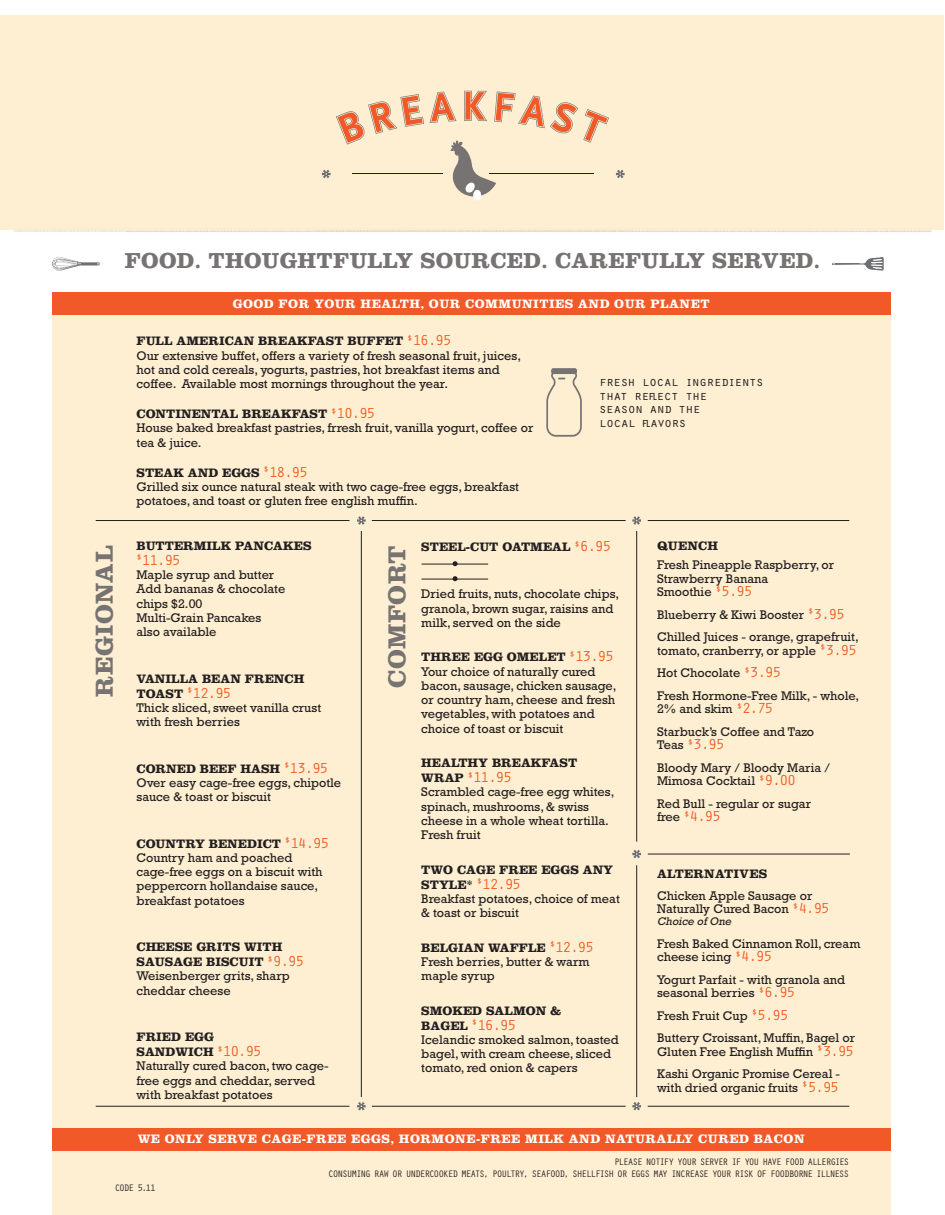
<style>
.page{position:relative;width:945px;height:1215px;background:#fff}
.page>*{position:absolute;margin:0;border:0;box-sizing:border-box;transform-origin:0 0}
.t1{font:700 25.5px "Clarendon";letter-spacing:.015em;color:#767372}
.t2{font:700 22.5px "Clarendon";letter-spacing:.015em;color:#767372}
.Menu_Item{font:15px "Orator Std";letter-spacing:-.1em;color:#f25b21}
.Sidebar_copy{font:13.5px "Orator Std";letter-spacing:-.065em;color:#231f20}
.menu_description{font:12.75px/14.2px "Rockwell Std";color:#231f20}
.Menu_Item-2{font:700 12.75px/15px "Clarendon";color:#231f20}
.Menu_Item-3{font:700 12.75px "Clarendon";letter-spacing:.04em;color:#fff}
.menu_description-2{font:italic 11.25px "Rockwell Std";color:#231f20}
.Sidebar_copy-2{font:9.75px "Orator Std";letter-spacing:-.13em;color:#231f20}
.s1{font-family:"Orator Std";font-weight:400;font-size:15px;color:#f25b21}
.s2{font-family:"Clarendon";font-weight:700;font-size:12.75px;color:#231f20}
.s3{font-family:"Orator Std";font-size:15px;color:#f25b21}
</style>
<div class="page">
<div style="left:0;top:15px;width:944px;height:215px;background:#feefd2"></div>
<svg style="left:336px;top:94px;width:88px;height:51px"></svg>
<div style="left:52px;top:293px;width:838px;height:922px;background:#feefd2"></div>
<hr style="left:352px;top:174px;width:90px;height:1px;background:#231f20">
<svg style="left:430px;top:91px;width:179px;height:110px"></svg>
<svg style="left:14px;top:230px;width:917px;height:2px"></svg>
<svg style="left:632px;top:1102px;width:9px;height:9px"></svg>
<svg style="left:357px;top:1102px;width:9px;height:9px"></svg>
<hr style="left:648px;top:1106px;width:201px;height:1px;background:#231f20">
<hr style="left:372px;top:1106px;width:254px;height:1px;background:#231f20">
<hr style="left:96px;top:1106px;width:253px;height:1px;background:#231f20">
<svg style="left:546px;top:368px;width:36px;height:69px"></svg>
<svg style="left:322px;top:170px;width:9px;height:8px"></svg>
<svg style="left:616px;top:170px;width:9px;height:8px"></svg>
<div style="left:52px;top:293px;width:839px;height:22px;background:#f15929"></div>
<div style="left:52px;top:1128px;width:839px;height:22px;background:#f15929"></div>
<hr style="left:648px;top:854px;width:202px;height:1px;background:#231f20">
<svg style="left:632px;top:516px;width:9px;height:9px"></svg>
<svg style="left:632px;top:850px;width:9px;height:8px"></svg>
<svg style="left:357px;top:516px;width:9px;height:9px"></svg>
<hr style="left:361px;top:531px;width:1px;height:566px;background:#231f20">
<hr style="left:636px;top:531px;width:1px;height:311px;background:#231f20">
<hr style="left:648px;top:520px;width:201px;height:1px;background:#231f20">
<hr style="left:372px;top:520px;width:254px;height:1px;background:#231f20">
<hr style="left:96px;top:520px;width:253px;height:1px;background:#231f20">
<hr style="left:636px;top:865px;width:1px;height:232px;background:#231f20">
<hr style="left:422px;top:564px;width:66px;height:1px;background:#231f20">
<svg style="left:453px;top:561px;width:5px;height:5px"></svg>
<hr style="left:422px;top:579px;width:66px;height:1px;background:#231f20">
<svg style="left:453px;top:576px;width:5px;height:5px"></svg>
<p class="t2" style="left:125px;top:247px;width:697px">FOOD. THOUGHTFULLY SOURCED. CAREFULLY SERVED.</p>
<p class="Menu_Item-3" style="left:233px;top:296px;width:478px">GOOD FOR YOUR HEALTH, OUR COMMUNITIES AND OUR PLANET</p>
<p class="Menu_Item-2" style="left:136px;top:333px;width:317px">FULL AMERICAN BREAKFAST BUFFET <sup>$</sup><span class="s1">16.95</span></p>
<p class="menu_description" style="left:136px;top:348px;width:386px">Our extensive buffet, offers a variety of fresh seasonal fruit, juices, hot and cold cereals, yogurts, pastries, hot breakfast items and coffee. Available most mornings throughout the year.</p>
<p class="Menu_Item-2" style="left:136px;top:406px;width:241px">CONTINENTAL BREAKFAST <sup>$</sup><span class="s1">10.95</span></p>
<p class="menu_description" style="left:136px;top:421px;width:398px">House baked breakfast pastries, frresh fruit, vanilla yogurt, coffee or tea &amp; juice.</p>
<p class="Menu_Item-2" style="left:136px;top:465px;width:173px">STEAK AND EGGS <sup>$</sup><span class="s1">18.95</span></p>
<p class="menu_description" style="left:136px;top:479px;width:384px">Grilled six ounce natural steak with two cage-free eggs, breakfast potatoes, and toast or gluten free english muffin.</p>
<p class="Sidebar_copy" style="left:599px;top:372px;width:167px">fresh local ingredients</p>
<p class="Sidebar_copy" style="left:599px;top:386px;width:110px">that reflect the</p>
<p class="Sidebar_copy" style="left:599px;top:399px;width:103px">season and the</p>
<p class="Sidebar_copy" style="left:599px;top:413px;width:89px">local flavors</p>
<p class="Menu_Item-2" style="left:136px;top:538px;width:177px">BUTTERMILK PANCAKES</p>
<p class="Menu_Item" style="left:136px;top:549px;width:46px"><sup>$</sup>11.95</p>
<p class="menu_description" style="left:136px;top:568px;width:139px">Maple syrup and butter</p>
<p class="menu_description" style="left:136px;top:582px;width:150px">Add bananas &amp; chocolate chips $2.00</p>
<p class="menu_description" style="left:136px;top:610px;width:126px">Multi-Grain Pancakes also available</p>
<p class="Menu_Item-2" style="left:136px;top:671px;width:169px">VANILLA BEAN FRENCH<br>TOAST <sup>$</sup><span class="s1">12.95</span></p>
<p class="menu_description" style="left:136px;top:700px;width:186px">Thick sliced, sweet vanilla crust with fresh berries</p>
<p class="Menu_Item-2" style="left:136px;top:761px;width:194px">CORNED BEEF HASH <sup>$</sup><span class="s1">13.95</span></p>
<p class="menu_description" style="left:136px;top:775px;width:206px">Over easy cage-free eggs, chipotle sauce &amp; toast or biscuit</p>
<p class="Menu_Item-2" style="left:136px;top:836px;width:194px">COUNTRY BENEDICT <sup>$</sup><span class="s1">14.95</span></p>
<p class="menu_description" style="left:136px;top:850px;width:188px">Country ham and poached cage-free eggs on a biscuit with peppercorn hollandaise sauce, breakfast potatoes</p>
<p class="Menu_Item-2" style="left:136px;top:939px;width:169px">CHEESE GRITS WITH<br>SAUSAGE BISCUIT <sup>$</sup><span class="s1">9.95</span></p>
<p class="menu_description" style="left:136px;top:969px;width:155px">Weisenberger grits, sharp cheddar cheese</p>
<p class="Menu_Item-2" style="left:136px;top:1029px;width:127px">FRIED EGG<br>SANDWICH <sup>$</sup><span class="s1">10.95</span></p>
<p class="menu_description" style="left:136px;top:1059px;width:194px">Naturally cured bacon, two cage&shy;free eggs and cheddar, served with breakfast potatoes</p>
<p class="t1" style="left:89px;top:697px;width:153px;rotate:-90deg">REGIONAL</p>
<p class="t1" style="left:381px;top:688px;width:144px;rotate:-90deg">COMFORT</p>
<p class="Menu_Item-2" style="left:421px;top:539px;width:192px">STEEL-CUT OATMEAL <sup>$</sup><span class="s1">6.95</span></p>
<p class="menu_description" style="left:421px;top:587px;width:199px">Dried fruits, nuts, chocolate chips, granola, brown sugar, raisins and milk, served on the side</p>
<p class="Menu_Item-2" style="left:421px;top:649px;width:194px">THREE EGG OMELET <sup>$</sup><span class="s1">13.95</span></p>
<p class="menu_description" style="left:421px;top:664px;width:197px">Your choice of naturally cured bacon, sausage, chicken sausage, or country ham, cheese and fresh vegetables, with potatoes and choice of toast or biscuit</p>
<p class="Menu_Item-2" style="left:421px;top:755px;width:157px">HEALTHY BREAKFAST</p>
<p class="Menu_Item" style="left:421px;top:766px;width:92px"><span class="s2">WRAP</span> <sup>$</sup>11.95</p>
<p class="menu_description" style="left:421px;top:785px;width:195px">Scrambled cage-free egg whites, spinach, mushrooms, &amp; swiss cheese in a whole wheat tortilla.<br>Fresh fruit</p>
<p class="Menu_Item-2" style="left:421px;top:862px;width:193px">TWO CAGE FREE EGGS ANY<br>STYLE* <sup>$</sup><span class="s1">12.95</span></p>
<p class="menu_description" style="left:421px;top:891px;width:200px">Breakfast potatoes, choice of meat &amp; toast or biscuit</p>
<p class="Menu_Item-2" style="left:421px;top:940px;width:174px">BELGIAN WAFFLE <sup>$</sup><span class="s1">12.95</span></p>
<p class="menu_description" style="left:421px;top:954px;width:170px">Fresh berries, butter &amp; warm maple syrup</p>
<p class="Menu_Item-2" style="left:421px;top:1003px;width:142px">SMOKED SALMON &amp;<br>BAGEL <sup>$</sup><span class="s1">16.95</span></p>
<p class="menu_description" style="left:421px;top:1032px;width:199px">Icelandic smoked salmon, toasted bagel, with cream cheese, sliced tomato, red onion &amp; capers</p>
<p class="Menu_Item-2" style="left:657px;top:538px;width:63px">QUENCH</p>
<p class="menu_description" style="left:657px;top:558px;width:179px;line-height:13.5px">Fresh Pineapple Raspberry, or<br>Strawberry Banana<br>Smoothie <sup>$</sup><span class="s3">5.95</span></p>
<p class="menu_description" style="left:657px;top:607px;width:190px">Blueberry &amp; Kiwi Booster <sup>$</sup><span class="s3">3.95</span></p>
<p class="menu_description" style="left:657px;top:630px;width:203px;line-height:13.5px">Chilled Juices - orange, grapefruit, tomato, cranberry, or apple <sup>$</sup><span class="s3">3.95</span></p>
<p class="menu_description" style="left:657px;top:666px;width:126px">Hot Chocolate <sup>$</sup><span class="s3">3.95</span></p>
<p class="menu_description" style="left:657px;top:689px;width:204px;line-height:13.5px">Fresh Hormone-Free Milk, - whole,<br>2% and skim <sup>$</sup><span class="s3">2.75</span></p>
<p class="menu_description" style="left:657px;top:725px;width:159px;line-height:13.5px">Starbuck’s Coffee and Tazo<br>Teas <sup>$</sup><span class="s3">3.95</span></p>
<p class="menu_description" style="left:657px;top:761px;width:174px;line-height:13.5px">Bloody Mary / Bloody Maria /<br>Mimosa Cocktail <sup>$</sup><span class="s3">9.00</span></p>
<p class="menu_description" style="left:657px;top:797px;width:155px;line-height:13.5px">Red Bull - regular or sugar free <sup>$</sup><span class="s3">4.95</span></p>
<p class="Menu_Item-2" style="left:657px;top:866px;width:112px">ALTERNATIVES</p>
<p class="menu_description" style="left:657px;top:888px;width:174px;line-height:13.5px">Chicken Apple Sausage or<br>Naturally Cured Bacon <sup>$</sup><span class="s3">4.95</span></p>
<p class="menu_description-2" style="left:657px;top:915px;width:78px">Choice of One</p>
<p class="menu_description" style="left:657px;top:936px;width:205px;line-height:13.5px">Fresh Baked Cinnamon Roll, cream cheese icing <sup>$</sup><span class="s3">4.95</span></p>
<p class="menu_description" style="left:657px;top:972px;width:190px;line-height:13.5px">Yogurt Parfait - with granola and seasonal berries <sup>$</sup><span class="s3">6.95</span></p>
<p class="menu_description" style="left:657px;top:1008px;width:133px">Fresh Fruit Cup <sup>$</sup><span class="s3">5.95</span></p>
<p class="menu_description" style="left:657px;top:1031px;width:199px;line-height:13.5px">Buttery Croissant, Muffin, Bagel or<br>Gluten Free English Muffin <sup>$</sup><span class="s3">3.95</span></p>
<p class="menu_description" style="left:657px;top:1067px;width:185px;line-height:13.5px">Kashi Organic Promise Cereal - with dried organic fruits <sup>$</sup><span class="s3">5.95</span></p>
<p class="Menu_Item-3" style="left:138px;top:1132px;width:668px">WE ONLY SERVE CAGE-FREE EGGS, HORMONE-FREE MILK AND NATURALLY CURED BACON</p>
<p class="Sidebar_copy-2" style="left:115px;top:1181px;width:43px">CODE 5.11</p>
<p class="Sidebar_copy-2" style="left:614px;top:1155px;width:237px">PLEASE NOTIFY YOUR SERVER IF YOU HAVE FOOD ALLERGIES</p>
<p class="Sidebar_copy-2" style="left:328px;top:1167px;width:523px">CONSUMING RAW OR UNDERCOOKED MEATS, POULTRY, SEAFOOD, SHELLFISH OR EGGS MAY INCREASE YOUR RISK OF FOODBORNE ILLNESS</p>
</div>
